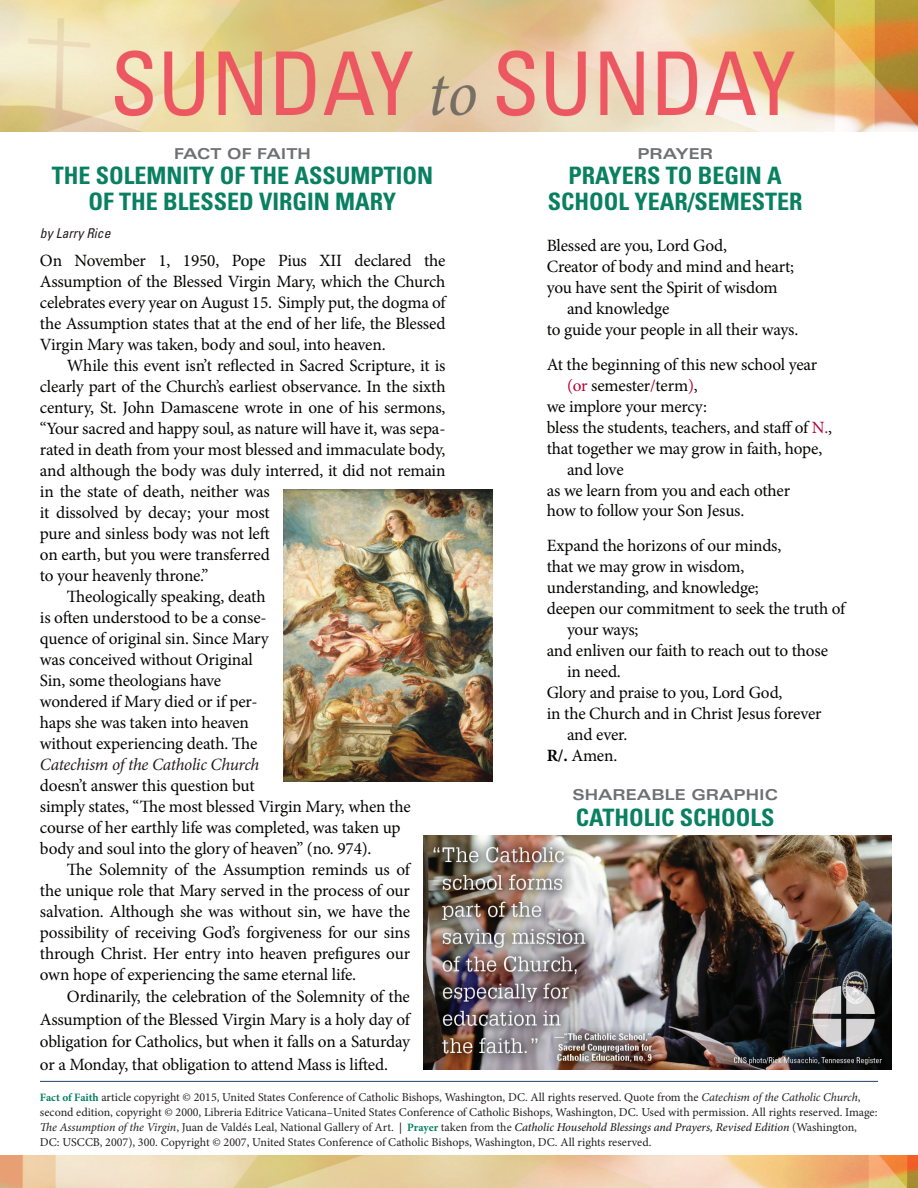
<style>
.page{position:relative;width:918px;height:1188px;background:#fff}
.page>*{position:absolute;margin:0;border:0;box-sizing:border-box;transform-origin:0 0}
.t1{font:700 condensed 24px/25.5px "Univers LT Std";color:#088061;text-align:center}
.t2{font:17.25px/21px "Minion Pro";letter-spacing:-.015em;color:#040503;text-align:justify}
.t3{font:italic 17.25px "Minion Pro";letter-spacing:-.02em;color:#231f20}
.t4{font:700 expanded 15px "Univers LT Std";color:#6f7073}
.t5{font:italic condensed 13.5px "Univers LT Std";color:#231f20}
.t6{font:12px/15px "Minion Pro";color:#231f20}
.s1{color:#b30437}
.s2{font-weight:700}
.s3{font-weight:700;font-size:11.25px;color:#088061}
.s4{font-style:italic}
.s5{font-size:11.25px;color:#040503}
.s6{font-weight:500;font-style:italic}
</style>
<div class="page">
<img style="left:0;top:1156px;width:918px;height:32px">
<img style="left:0;top:0;width:918px;height:132px">
<hr style="left:40px;top:1081px;width:838px;height:1px;background:#1f4365">
<img style="left:283px;top:490px;width:210px;height:291px">
<img style="left:424px;top:836px;width:468px;height:234px">
<p class="t4" style="left:174px;top:145px;width:138px">FACT OF FAITH</p>
<h1 class="t1" style="left:52px;top:163px;width:383px">THE SOLEMNITY OF THE ASSUMPTION<br>OF THE BLESSED VIRGIN MARY</h1>
<p class="t5" style="left:40px;top:225px;width:72px">by Larry Rice</p>
<p class="t2" style="left:40px;top:250px;width:407px">On November 1, 1950, Pope Pius XII declared the Assumption of the Blessed Virgin Mary, which the Church celebrates every year on August 15. Simply put, the dogma of the Assumption states that at the end of her life, the Blessed Virgin Mary was taken, body and soul, into heaven.</p>
<p class="t2" style="left:67px;top:355px;width:380px">While this event isn’t reflected in Sacred Scripture, it is</p>
<p class="t2" style="left:40px;top:376px;width:407px">clearly part of the Church’s earliest observance. In the sixth</p>
<p class="t2" style="left:40px;top:397px;width:407px">century, St. John Damascene wrote in one of his sermons,</p>
<p class="t2" style="left:40px;top:418px;width:407px">“Your sacred and happy soul, as nature will have it, was sepa-</p>
<p class="t2" style="left:40px;top:439px;width:407px">rated in death from your most blessed and immaculate body,</p>
<p class="t2" style="left:40px;top:460px;width:407px">and although the body was duly interred, it did not remain</p>
<p class="t2" style="left:40px;top:481px;width:231px">in the state of death, neither was</p>
<p class="t2" style="left:40px;top:502px;width:231px">it dissolved by decay; your most</p>
<p class="t2" style="left:40px;top:523px;width:231px">pure and sinless body was not left</p>
<p class="t2" style="left:40px;top:544px;width:231px">on earth, but you were transferred</p>
<p class="t2" style="left:40px;top:565px;width:170px">to your heavenly throne.”</p>
<p class="t2" style="left:67px;top:586px;width:200px">Theologically speaking, death</p>
<p class="t2" style="left:40px;top:607px;width:228px">is often understood to be a conse-</p>
<p class="t2" style="left:40px;top:628px;width:230px">quence of original sin. Since Mary</p>
<p class="t2" style="left:40px;top:649px;width:214px">was conceived without Original</p>
<p class="t2" style="left:40px;top:670px;width:183px">Sin, some theologians have</p>
<p class="t2" style="left:40px;top:691px;width:219px">wondered if Mary died or if per-</p>
<p class="t2" style="left:40px;top:712px;width:211px">haps she was taken into heaven</p>
<p class="t2" style="left:40px;top:733px;width:219px">without experiencing death. The</p>
<p class="t3" style="left:40px;top:753px;width:221px">Catechism of the Catholic Church</p>
<p class="t2" style="left:40px;top:775px;width:372px;text-align:left">doesn’t answer this question but<br>simply states, “The most blessed Virgin Mary, when the course of her earthly life was completed, was taken up body and soul into the glory of heaven” (no. 974).</p>
<p class="t2" style="left:40px;top:859px;width:372px;text-indent:27px">The Solemnity of the Assumption reminds us of the unique role that Mary served in the process of our salvation. Although she was without sin, we have the possibility of receiving God’s forgiveness for our sins through Christ. Her entry into heaven prefigures our own hope of experiencing the same eternal life.</p>
<p class="t2" style="left:40px;top:986px;width:372px;line-height:22.5px;text-indent:27px">Ordinarily, the celebration of the Solemnity of the Assumption of the Blessed Virgin Mary is a holy day of obligation for Catholics, but when it falls on a Saturday or a Monday, that obligation to attend Mass is lifted.</p>
<p class="t4" style="left:637px;top:145px;width:77px">PRAYER</p>
<h1 class="t1" style="left:548px;top:163px;width:256px">PRAYERS TO BEGIN A<br>SCHOOL YEAR/SEMESTER</h1>
<p class="t2" style="left:547px;top:235px;width:182px">Blessed are you, Lord God,</p>
<p class="t2" style="left:547px;top:256px;width:249px">Creator of body and mind and heart;</p>
<p class="t2" style="left:547px;top:277px;width:232px">you have sent the Spirit of wisdom</p>
<p class="t2" style="left:567px;top:298px;width:104px">and knowledge</p>
<p class="t2" style="left:547px;top:319px;width:253px">to guide your people in all their ways.</p>
<p class="t2" style="left:547px;top:354px;width:272px">At the beginning of this new school year</p>
<p class="t2" style="left:567px;top:375px;width:132px"><span class="s1">(or</span> semester<span class="s1">/</span>term<span class="s1">)</span>,</p>
<p class="t2" style="left:547px;top:396px;width:162px">we implore your mercy:</p>
<p class="t2" style="left:547px;top:417px;width:287px">bless the students, teachers, and staff of <span class="s1">N.</span>,</p>
<p class="t2" style="left:547px;top:438px;width:277px">that together we may grow in faith, hope,</p>
<p class="t2" style="left:567px;top:459px;width:58px">and love</p>
<p class="t2" style="left:547px;top:480px;width:245px">as we learn from you and each other</p>
<p class="t2" style="left:547px;top:501px;width:199px">how to follow your Son Jesus.</p>
<p class="t2" style="left:547px;top:535px;width:236px">Expand the horizons of our minds,</p>
<p class="t2" style="left:547px;top:556px;width:199px">that we may grow in wisdom,</p>
<p class="t2" style="left:547px;top:577px;width:214px">understanding, and knowledge;</p>
<p class="t2" style="left:547px;top:598px;width:300px">deepen our commitment to seek the truth of</p>
<p class="t2" style="left:567px;top:619px;width:73px">your ways;</p>
<p class="t2" style="left:547px;top:640px;width:283px">and enliven our faith to reach out to those</p>
<p class="t2" style="left:567px;top:661px;width:55px">in need.</p>
<p class="t2" style="left:547px;top:682px;width:237px">Glory and praise to you, Lord God,</p>
<p class="t2" style="left:547px;top:703px;width:276px">in the Church and in Christ Jesus forever</p>
<p class="t2" style="left:567px;top:724px;width:62px">and ever.</p>
<p class="t2" style="left:547px;top:745px;width:72px"><span class="s2">R/.</span> Amen.</p>
<p class="t4" style="left:572px;top:786px;width:207px">SHAREABLE GRAPHIC</p>
<h1 class="t1" style="left:576px;top:804px;width:200px">CATHOLIC SCHOOLS</h1>
<p class="t6" style="left:40px;top:1090px;width:839px"><span class="s3">Fact of Faith</span> article copyright © 2015, United States Conference of Catholic Bishops, Washington, DC. All rights reserved. Quote from the <span class="s4">Catechism of the Catholic Church</span>, second edition, copyright © 2000, Libreria Editrice Vaticana–United States Conference of Catholic Bishops, Washington, DC. Used with permission. All rights reserved. Image:<br><span class="s4">The Assumption of the Virgin</span>, Juan de Valdés Leal, National Gallery of Art. <span class="s5">|</span> <span class="s3">Prayer</span> taken from the <span class="s6">Catholic Household Blessings and Prayers, Revised Edition</span> (Washington, DC: USCCB, 2007), 300. Copyright © 2007, United States Conference of Catholic Bishops, Washington, DC. All rights reserved.</p>
</div>
